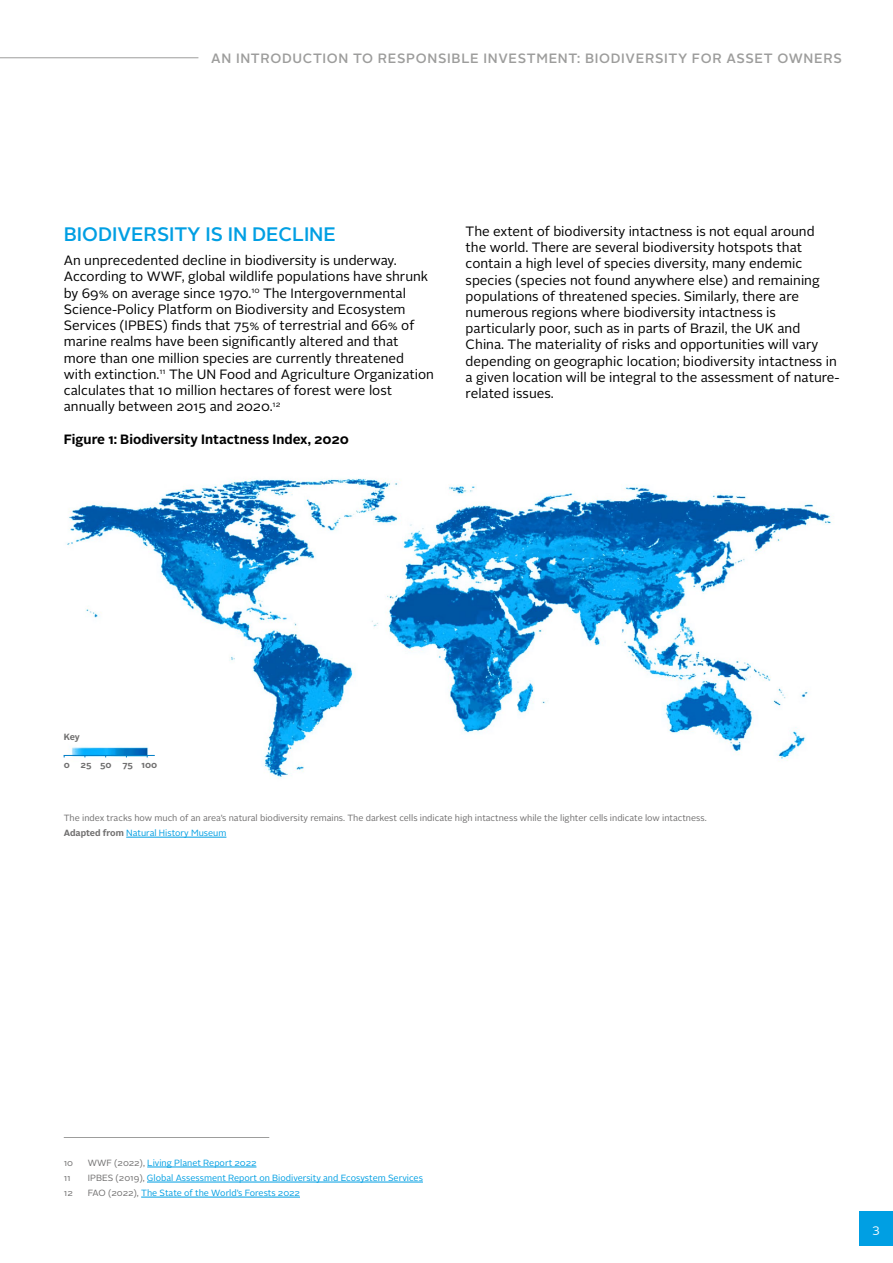
<style>
.page{position:relative;width:893px;height:1263px;background:#fff}
.page>*{position:absolute;margin:0;border:0;box-sizing:border-box;transform-origin:0 0}
.t1{font:500 19.5px "Alright Sans";color:#009fe3}
.t2{font:13.5px/16.2px "Alright Sans";color:#000}
.t3{font:500 13.5px "Alright Sans";letter-spacing:.05em;color:#9d9d9c}
.t4{font:700 13.5px "Alright Sans";color:#000}
.t5{font:12px "Alright Sans";color:#fff}
.t6{font:9px/15px "Alright Sans";color:#706f6f}
.t7{font:9px "Alright Sans";color:#009fe3}
.t8{font:700 9px "Alright Sans";letter-spacing:-.005em;color:#706f6f}
.s1{font-weight:700}
.s2{color:#009fe3}
.s3{color:#706f6f}
</style>
<div class="page">
<div style="left:859px;top:1212px;width:34px;height:34px;background:#009fe3"></div>
<hr style="left:0;top:57px;width:198px;height:1px;background:#9d9d9c">
<hr style="left:126px;top:837px;width:100px;height:1px;background:#009fe3">
<hr style="left:147px;top:1167px;width:109px;height:1px;background:#009fe3">
<hr style="left:147px;top:1182px;width:276px;height:1px;background:#009fe3">
<hr style="left:141px;top:1197px;width:159px;height:1px;background:#009fe3">
<hr style="left:64px;top:1137px;width:205px;height:1px;background:#9d9d9c">
<img style="left:64px;top:478px;width:767px;height:301px">
<hr style="left:64px;top:755px;width:91px;height:1px;background:#007ec7">
<p class="t3" style="left:211px;top:49px;width:632px">AN INTRODUCTION TO RESPONSIBLE INVESTMENT: BIODIVERSITY FOR ASSET OWNERS</p>
<h1 class="t1" style="left:64px;top:220px;width:274px">BIODIVERSITY IS IN DECLINE</h1>
<p class="t2" style="left:64px;top:253px;width:372px">An unprecedented decline in biodiversity is underway.<br>According to WWF, global wildlife populations have shrunk by 69% on average since 1970.<sup>10</sup> The Intergovernmental Science-Policy Platform on Biodiversity and Ecosystem Services (IPBES) finds that 75% of terrestrial and 66% of marine realms have been significantly altered and that more than one million species are currently threatened with extinction.<sup>11</sup> The UN Food and Agriculture Organization calculates that 10 million hectares of forest were lost annually between 2015 and 2020.<sup>12</sup></p>
<p class="t4" style="left:64px;top:429px;width:287px">Figure 1: Biodiversity Intactness Index, 2020</p>
<p class="t2" style="left:466px;top:223px;width:375px">The extent of biodiversity intactness is not equal around<br>the world. There are several biodiversity hotspots that contain a high level of species diversity, many endemic species (species not found anywhere else) and remaining populations of threatened species. Similarly, there are numerous regions where biodiversity intactness is particularly poor, such as in parts of Brazil, the UK and China. The materiality of risks and opportunities will vary depending on geographic location; biodiversity intactness in a given location will be integral to the assessment of nature&shy;related issues.</p>
<p class="t8" style="left:64px;top:730px;width:18px">Key</p>
<p class="t8" style="left:64px;top:759px;width:95px">0 25 50 75 100</p>
<p class="t6" style="left:64px;top:811px;width:644px">The index tracks how much of an area’s natural biodiversity remains. The darkest cells indicate high intactness while the lighter cells indicate low intactness.<br><span class="s1">Adapted from</span> <span class="s2">Natural History Museum</span></p>
<p class="t6" style="left:64px;top:1155px;width:11px">10</p>
<p class="t7" style="left:88px;top:1157px;width:170px"><span class="s3">WWF (2022),</span> Living Planet Report 2022</p>
<p class="t6" style="left:64px;top:1170px;width:9px">11</p>
<p class="t7" style="left:88px;top:1172px;width:337px"><span class="s3">IPBES (2019),</span> Global Assessment Report on Biodiversity and Ecosystem Services</p>
<p class="t6" style="left:64px;top:1186px;width:11px">12</p>
<p class="t7" style="left:88px;top:1187px;width:214px"><span class="s3">FAO (2022),</span> The State of the World’s Forests 2022</p>
<p class="t5" style="left:872px;top:1221px;width:9px">3</p>
</div>
